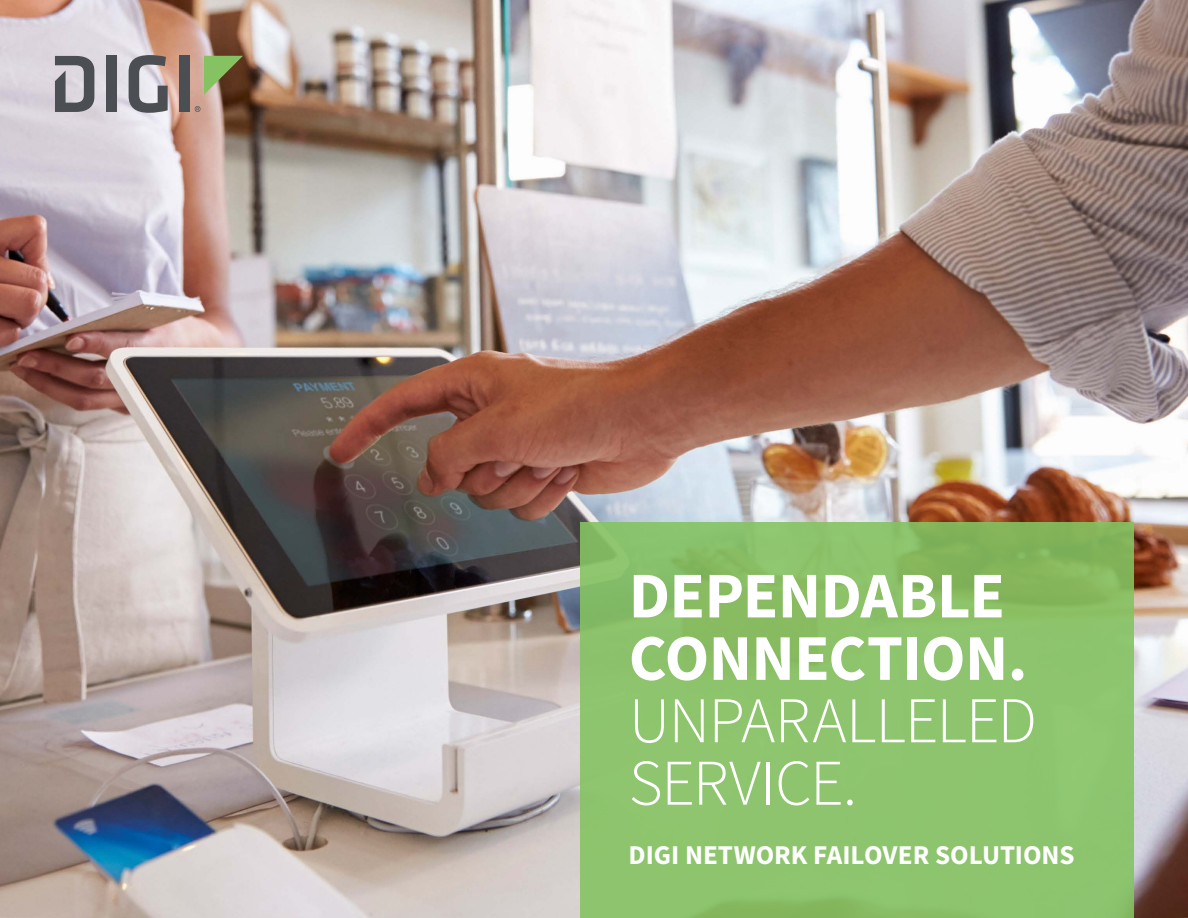
<style>
.page{position:relative;width:1188px;height:918px;background:#fff}
.page>*{position:absolute;margin:0;border:0;box-sizing:border-box;transform-origin:0 0}
.t1{font:700 65.1px/62.4px "Source Sans Pro";letter-spacing:-.01em;color:#fff}
.t2{font:300 65.1px/62.4px "Source Sans Pro";letter-spacing:-.02em;color:#fff}
.t3{font:700 27.15px "Source Sans Pro";color:#fff}
</style>
<div class="page">
<img style="left:0;top:0;width:1188px;height:918px">
<div style="left:581px;top:522px;width:553px;height:396px;background:linear-gradient(to bottom,#88bd65,#8ec670)"></div>
<div style="left:106px;top:56px;width:11px;height:56px;background:#4b4f53"></div>
<svg style="left:129px;top:55px;width:39px;height:58px;background:#939094"></svg>
<div style="left:179px;top:56px;width:11px;height:56px;background:#4b4f53"></div>
<svg style="left:204px;top:56px;width:39px;height:39px;background:#79854b"></svg>
<svg style="left:55px;top:56px;width:39px;height:56px;background:#848489"></svg>
<svg style="left:195px;top:106px;width:5px;height:6px"></svg>
<h1 class="t1" style="left:629px;top:567px;width:400px">DEPENDABLE<br>CONNECTION.</h1>
<h1 class="t2" style="left:629px;top:690px;width:410px">UNPARALLELED<br>SERVICE.</h1>
<p class="t3" style="left:629px;top:837px;width:447px">DIGI NETWORK FAILOVER SOLUTIONS</p>
</div>
